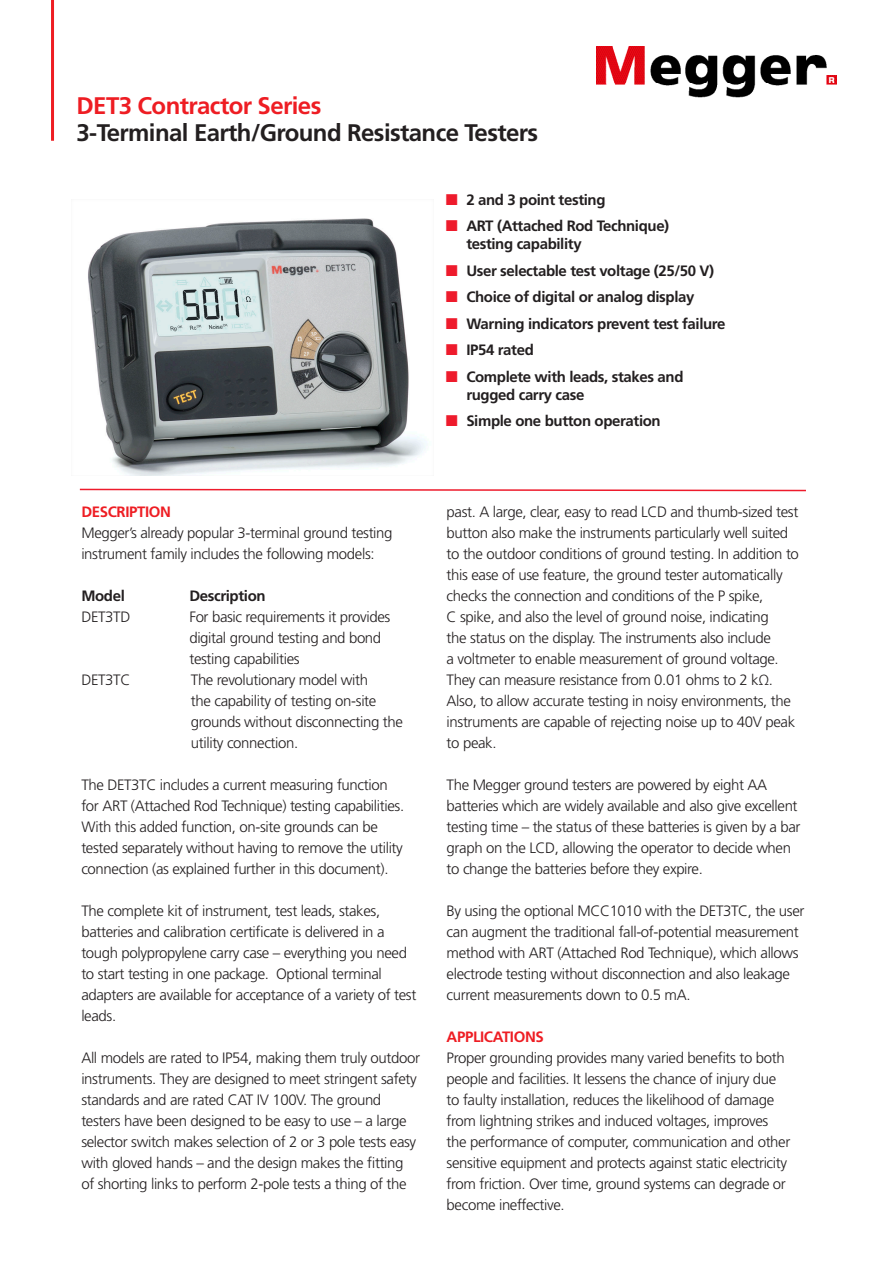
<style>
.page{position:relative;width:893px;height:1263px;background:#fff}
.page>*{position:absolute;margin:0;border:0;box-sizing:border-box;transform-origin:0 0}
.Product_Description{font:700 24px "Frutiger LT Std";letter-spacing:-.025em;color:#231f20}
.Product_Name{font:700 24px "Frutiger LT Std";letter-spacing:-.025em;color:#ee1d23}
.Body{font:300 15px/21px "Frutiger LT Std";letter-spacing:-.025em;color:#231f20}
.Body-2{font:700 15px/18px "Frutiger LT Std";letter-spacing:-.025em;color:#231f20}
.CopyHeader{font:700 15px "Frutiger LT Std";letter-spacing:-.025em;color:#ee1d23}
</style>
<div class="page">
<img style="left:88px;top:218px;width:339px;height:258px">
<hr style="left:51px;top:0;width:3px;height:141px;background:#ee1d23">
<img style="left:596px;top:47px;width:240px;height:51px">
<svg style="left:79px;top:488px;width:727px;height:4px"></svg>
<p class="Product_Name" style="left:77px;top:91px;width:246px">DET3 Contractor Series</p>
<p class="Product_Description" style="left:77px;top:118px;width:463px">3-Terminal Earth/Ground Resistance Testers</p>
<p class="Body-2" style="left:466px;top:190px;width:141px">2 and 3 point testing</p>
<p class="Body-2" style="left:466px;top:217px;width:204px">ART (Attached Rod Technique) testing capability</p>
<p class="Body-2" style="left:466px;top:261px;width:249px">User selectable test voltage (25/50 V)</p>
<p class="Body-2" style="left:466px;top:288px;width:230px">Choice of digital or analog display</p>
<p class="Body-2" style="left:466px;top:314px;width:261px">Warning indicators prevent test failure</p>
<p class="Body-2" style="left:466px;top:341px;width:69px">IP54 rated</p>
<p class="Body-2" style="left:466px;top:367px;width:219px">Complete with leads, stakes and rugged carry case</p>
<p class="Body-2" style="left:466px;top:412px;width:196px">Simple one button operation</p>
<p class="CopyHeader" style="left:81px;top:503px;width:91px">DESCRIPTION</p>
<p class="Body" style="left:81px;top:522px;width:313px">Megger’s already popular 3-terminal ground testing instrument family includes the following models:</p>
<p class="Body-2" style="left:81px;top:587px;width:45px">Model</p>
<p class="Body-2" style="left:189px;top:587px;width:78px">Description</p>
<p class="Body" style="left:81px;top:606px;width:50px">DET3TD</p>
<p class="Body" style="left:189px;top:606px;width:202px">For basic requirements it provides digital ground testing and bond testing capabilities</p>
<p class="Body" style="left:81px;top:669px;width:50px">DET3TC</p>
<p class="Body" style="left:191px;top:669px;width:213px">The revolutionary model with<br>the capability of testing on-site grounds without disconnecting the utility connection.</p>
<p class="Body" style="left:81px;top:774px;width:324px">The DET3TC includes a current measuring function for ART (Attached Rod Technique) testing capabilities.<br>With this added function, on-site grounds can be tested separately without having to remove the utility connection (as explained further in this document).</p>
<p class="Body" style="left:81px;top:900px;width:336px">The complete kit of instrument, test leads, stakes, batteries and calibration certificate is delivered in a tough polypropylene carry case – everything you need to start testing in one package. Optional terminal adapters are available for acceptance of a variety of test leads.</p>
<p class="Body" style="left:81px;top:1047px;width:340px">All models are rated to IP54, making them truly outdoor instruments. They are designed to meet stringent safety standards and are rated CAT IV 100V. The ground testers have been designed to be easy to use – a large selector switch makes selection of 2 or 3 pole tests easy with gloved hands – and the design makes the fitting of shorting links to perform 2-pole tests a thing of the</p>
<p class="Body" style="left:447px;top:501px;width:354px">past. A large, clear, easy to read LCD and thumb-sized test button also make the instruments particularly well suited to the outdoor conditions of ground testing. In addition to this ease of use feature, the ground tester automatically checks the connection and conditions of the P spike,<br>C spike, and also the level of ground noise, indicating<br>the status on the display. The instruments also include<br>a voltmeter to enable measurement of ground voltage.<br>They can measure resistance from 0.01 ohms to 2 kΩ.<br>Also, to allow accurate testing in noisy environments, the instruments are capable of rejecting noise up to 40V peak to peak.</p>
<p class="Body" style="left:447px;top:774px;width:355px">The Megger ground testers are powered by eight AA batteries which are widely available and also give excellent testing time – the status of these batteries is given by a bar graph on the LCD, allowing the operator to decide when to change the batteries before they expire.</p>
<p class="Body" style="left:447px;top:900px;width:359px">By using the optional MCC1010 with the DET3TC, the user can augment the traditional fall-of-potential measurement method with ART (Attached Rod Technique), which allows electrode testing without disconnection and also leakage current measurements down to 0.5 mA.</p>
<p class="CopyHeader" style="left:447px;top:1028px;width:99px">APPLICATIONS</p>
<p class="Body" style="left:447px;top:1047px;width:345px">Proper grounding provides many varied benefits to both people and facilities. It lessens the chance of injury due to faulty installation, reduces the likelihood of damage from lightning strikes and induced voltages, improves the performance of computer, communication and other sensitive equipment and protects against static electricity from friction. Over time, ground systems can degrade or become ineffective.</p>
</div>
